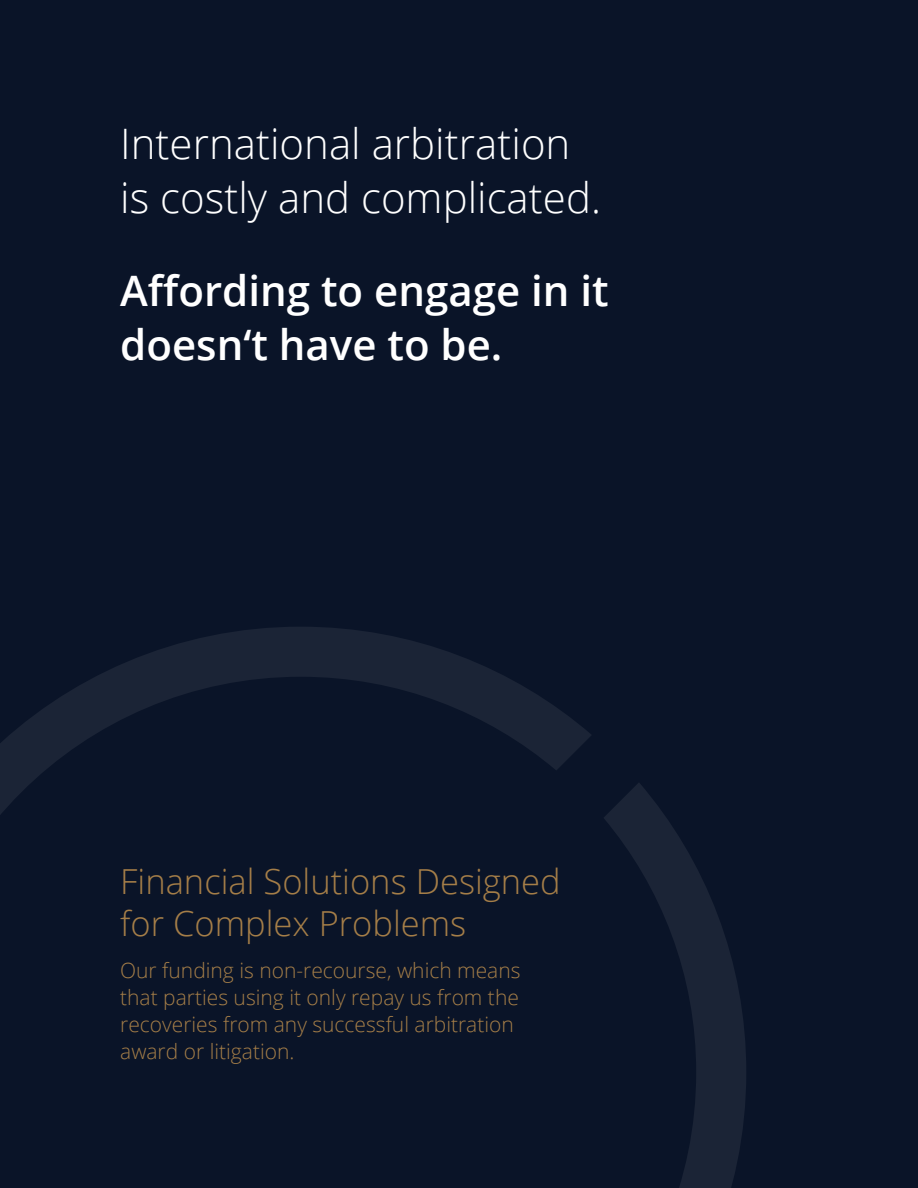
<style>
.page{position:relative;width:918px;height:1188px;background:#0a1428}
.page>*{position:absolute;margin:0;border:0;box-sizing:border-box;transform-origin:0 0}
.Hero_text{font:300 42px/54px "Open Sans";color:#fff}
.Hero_text-2{font:600 42px/54px "Open Sans";color:#fff}
.hero_sub-text{font:300 34.5px/42px "Open Sans";color:#a57e48}
.hero_sub-text-2{font:300 21px/27px "Open Sans";color:#a57e48}
</style>
<div class="page">
<svg style="left:0;top:627px;width:746px;height:561px"></svg>
<p class="Hero_text" style="left:120px;top:116px;width:482px">International arbitration is costly and complicated.</p>
<p class="Hero_text-2" style="left:120px;top:263px;width:490px">Affording to engage in it doesn‘t have to be.</p>
<p class="hero_sub-text" style="left:120px;top:860px;width:442px">Financial Solutions Designed for Complex Problems</p>
<p class="hero_sub-text-2" style="left:120px;top:956px;width:402px">Our funding is non-recourse, which means that parties using it only repay us from the recoveries from any successful arbitration award or litigation.</p>
</div>
